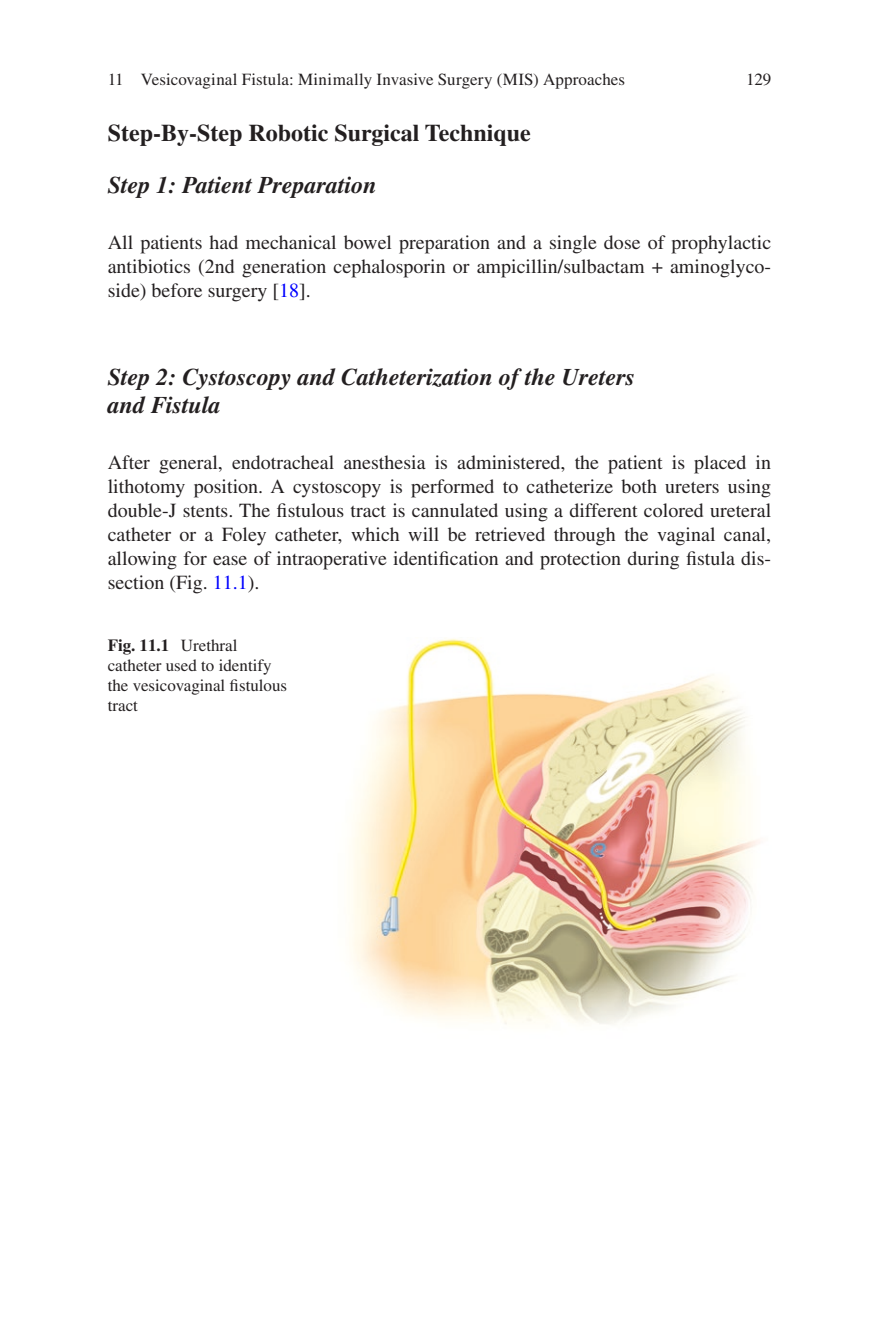
<style>
.page{position:relative;width:879px;height:1333px;background:#fff}
.page>*{position:absolute;margin:0;border:0;box-sizing:border-box;transform-origin:0 0}
._2_hd{font:italic 700 24px/28px "Times LT Std";color:#231f20}
._1_hd{font:700 24px "Times LT Std";color:#231f20}
._1_hd_2_hd{font:italic 700 24px "Times LT Std";color:#231f20}
.Text_flush{font:20px/24px "Times LT Std";color:#231f20;text-align:justify}
.t1{font:17px/20px "Times LT Std";color:#231f20}
.s1{color:#00f}
.s2{font-weight:700}
</style>
<div class="page">
<img style="left:349px;top:638px;width:411px;height:387px">
<p class="t1" style="left:108px;top:69px;width:519px">11 Vesicovaginal Fistula: Minimally Invasive Surgery (MIS) Approaches</p>
<p class="t1" style="left:746px;top:69px;width:27px">129</p>
<h2 class="_1_hd" style="left:108px;top:118px;width:424px">Step-By-Step Robotic Surgical Technique</h2>
<h3 class="_1_hd_2_hd" style="left:108px;top:171px;width:271px">Step 1: Patient Preparation</h3>
<p class="Text_flush" style="left:108px;top:230px;width:665px">All patients had mechanical bowel preparation and a single dose of prophylactic antibiotics (2nd generation cephalosporin or ampicillin/sulbactam + aminoglyco&shy;side) before surgery [<span class="s1">18</span>].</p>
<h3 class="_2_hd" style="left:108px;top:362px;width:529px">Step 2: Cystoscopy and Catheterization of the Ureters and Fistula</h3>
<p class="Text_flush" style="left:108px;top:450px;width:665px">After general, endotracheal anesthesia is administered, the patient is placed in lithotomy position. A cystoscopy is performed to catheterize both ureters using double-J stents. The fistulous tract is cannulated using a different colored ureteral catheter or a Foley catheter, which will be retrieved through the vaginal canal, allowing for ease of intraoperative identification and protection during fistula dis&shy;section (Fig. <span class="s1">11.1</span>).</p>
<p class="t1" style="left:108px;top:635px;width:181px"><span class="s2">Fig. 11.1</span> Urethral catheter used to identify the vesicovaginal fistulous tract</p>
</div>
